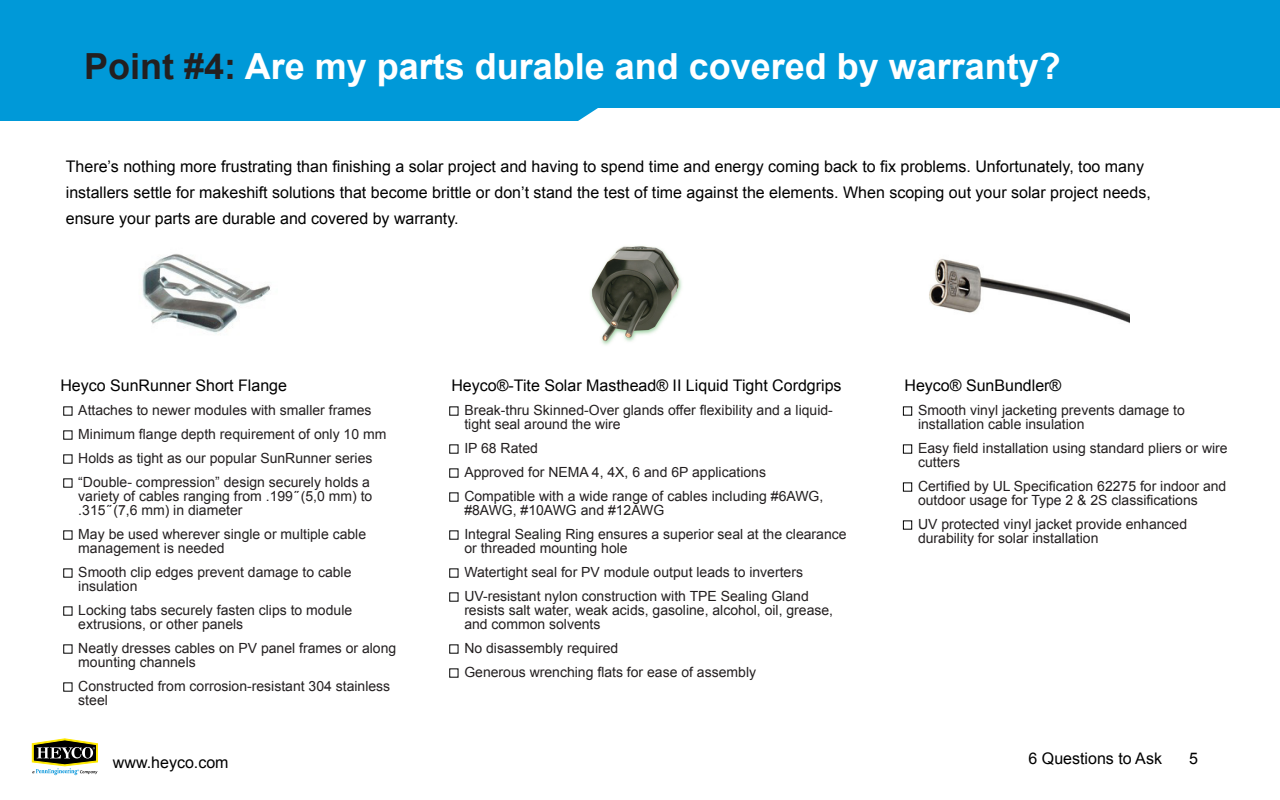
<style>
.page{position:relative;width:1280px;height:800px;background:#fff}
.page>*{position:absolute;margin:0;border:0;box-sizing:border-box;transform-origin:0 0}
.t1{font:700 36px "Arial";color:#fff}
.Body_Copy{font:16px/26px "Arial";color:#000}
.t2{font:14px/14px "Arial";color:#231f20}
.s1{color:#231f20}
.s2{color:#000}
</style>
<div class="page">
<svg style="left:32px;top:739px;width:66px;height:36px"></svg>
<div style="left:0;top:0;width:1280px;height:121px;background:#0099d8"></div>
<img style="left:142px;top:254px;width:129px;height:80px">
<img style="left:929px;top:258px;width:200px;height:65px">
<img style="left:590px;top:246px;width:92px;height:99px">
<h1 class="t1" style="left:84px;top:42px;width:978px"><span class="s1">Point #4:</span> Are my parts durable and covered by warranty?</h1>
<p class="Body_Copy" style="left:66px;top:153px;width:1086px">There’s nothing more frustrating than finishing a solar project and having to spend time and energy coming back to fix problems. Unfortunately, too many installers settle for makeshift solutions that become brittle or don’t stand the test of time against the elements. When scoping out your solar project needs, ensure your parts are durable and covered by warranty.</p>
<p class="Body_Copy" style="left:60px;top:373px;width:228px">Heyco SunRunner Short Flange</p>
<p class="t2" style="left:63px;top:403px;width:310px"><span class="s2">■</span> Attaches to newer modules with smaller frames</p>
<p class="t2" style="left:63px;top:427px;width:325px"><span class="s2">■</span> Minimum flange depth requirement of only 10 mm</p>
<p class="t2" style="left:63px;top:451px;width:311px"><span class="s2">■</span> Holds as tight as our popular SunRunner series</p>
<p class="t2" style="left:78px;top:475px;width:296px;text-indent:-15px"><span class="s2">■</span> “Double- compression” design securely holds a variety of cables ranging from .199 ̋(5,0 mm) to .315 ̋(7,6 mm) in diameter</p>
<p class="t2" style="left:78px;top:527px;width:289px;text-indent:-15px"><span class="s2">■</span> May be used wherever single or multiple cable management is needed</p>
<p class="t2" style="left:78px;top:565px;width:275px;text-indent:-15px"><span class="s2">■</span> Smooth clip edges prevent damage to cable insulation</p>
<p class="t2" style="left:78px;top:603px;width:275px;text-indent:-15px"><span class="s2">■</span> Locking tabs securely fasten clips to module extrusions, or other panels</p>
<p class="t2" style="left:78px;top:641px;width:319px;text-indent:-15px"><span class="s2">■</span> Neatly dresses cables on PV panel frames or along mounting channels</p>
<p class="t2" style="left:78px;top:679px;width:313px;text-indent:-15px"><span class="s2">■</span> Constructed from corrosion-resistant 304 stainless steel</p>
<p class="Body_Copy" style="left:451px;top:373px;width:392px">Heyco®-Tite Solar Masthead® II Liquid Tight Cordgrips</p>
<p class="t2" style="left:464px;top:403px;width:370px;text-indent:-15px"><span class="s2">■</span> Break-thru Skinned-Over glands offer flexibility and a liquid&shy;tight seal around the wire</p>
<p class="t2" style="left:449px;top:441px;width:90px"><span class="s2">■</span> IP 68 Rated</p>
<p class="t2" style="left:449px;top:465px;width:318px"><span class="s2">■</span> Approved for NEMA 4, 4X, 6 and 6P applications</p>
<p class="t2" style="left:464px;top:489px;width:361px;text-indent:-15px"><span class="s2">■</span> Compatible with a wide range of cables including #6AWG, #8AWG, #10AWG and #12AWG</p>
<p class="t2" style="left:464px;top:527px;width:384px;text-indent:-15px"><span class="s2">■</span> Integral Sealing Ring ensures a superior seal at the clearance or threaded mounting hole</p>
<p class="t2" style="left:449px;top:565px;width:355px"><span class="s2">■</span> Watertight seal for PV module output leads to inverters</p>
<p class="t2" style="left:464px;top:589px;width:370px;text-indent:-15px"><span class="s2">■</span> UV-resistant nylon construction with TPE Sealing Gland resists salt water, weak acids, gasoline, alcohol, oil, grease, and common solvents</p>
<p class="t2" style="left:449px;top:641px;width:171px"><span class="s2">■</span> No disassembly required</p>
<p class="t2" style="left:449px;top:665px;width:308px"><span class="s2">■</span> Generous wrenching flats for ease of assembly</p>
<p class="Body_Copy" style="left:904px;top:373px;width:158px">Heyco® SunBundler®</p>
<p class="t2" style="left:918px;top:403px;width:268px;text-indent:-15px"><span class="s2">■</span> Smooth vinyl jacketing prevents damage to installation cable insulation</p>
<p class="t2" style="left:918px;top:441px;width:311px;text-indent:-15px"><span class="s2">■</span> Easy field installation using standard pliers or wire cutters</p>
<p class="t2" style="left:918px;top:479px;width:310px;text-indent:-15px"><span class="s2">■</span> Certified by UL Specification 62275 for indoor and outdoor usage for Type 2 &amp; 2S classifications</p>
<p class="t2" style="left:918px;top:517px;width:271px;text-indent:-15px"><span class="s2">■</span> UV protected vinyl jacket provide enhanced durability for solar installation</p>
<p class="Body_Copy" style="left:113px;top:750px;width:117px">www.heyco.com</p>
<p class="Body_Copy" style="left:1029px;top:745px;width:135px">6 Questions to Ask</p>
<p class="Body_Copy" style="left:1189px;top:745px;width:10px">5</p>
</div>
